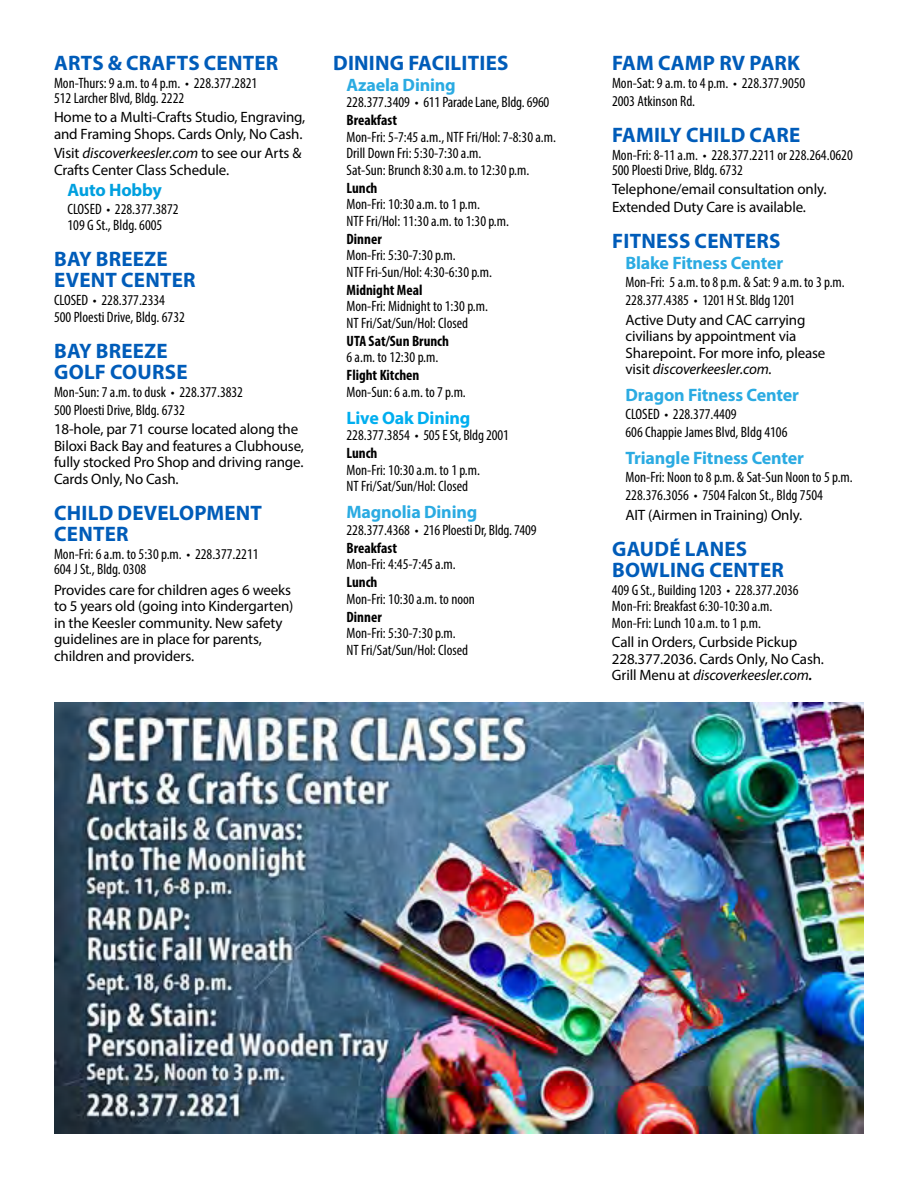
<style>
.page{position:relative;width:918px;height:1188px;background:#fff}
.page>*{position:absolute;margin:0;border:0;box-sizing:border-box;transform-origin:0 0}
.t1{font:700 21px/21px "Myriad Pro";letter-spacing:.01em;color:#005cb9}
.t2{font:700 18px "Myriad Pro";letter-spacing:-.01em;color:#2babe2}
.t3{font:700 18px "Myriad Pro";letter-spacing:-.01em;color:#00aeef}
.t4{font:700 18px "Myriad Pro";letter-spacing:-.015em;color:#00a0df}
.t5{font:condensed 15px/16.5px "Myriad Pro";color:#000}
.t6{font:15px/16.5px "Myriad Pro";letter-spacing:-.01em;color:#000}
.t7{font:700 condensed 15px "Myriad Pro";color:#000}
.s1{font-style:italic}
.s2{font-weight:600;font-style:italic}
</style>
<div class="page">
<img style="left:54px;top:702px;width:810px;height:432px">
<h1 class="t1" style="left:54px;top:51px;width:226px">ARTS &amp; CRAFTS CENTER</h1>
<p class="t5" style="left:54px;top:75px;width:205px;line-height:15px">Mon-Thurs: 9 a.m. to 4 p.m. • 228.377.2821<br>512 Larcher Blvd, Bldg. 2222</p>
<p class="t6" style="left:54px;top:109px;width:253px">Home to a Multi-Crafts Studio, Engraving, and Framing Shops. Cards Only, No Cash.</p>
<p class="t6" style="left:54px;top:145px;width:249px">Visit <span class="s1">discoverkeesler.com</span> to see our Arts &amp;<br>Crafts Center Class Schedule.</p>
<p class="t4" style="left:68px;top:178px;width:96px">Auto Hobby</p>
<p class="t5" style="left:68px;top:200px;width:113px">CLOSED • 228.377.3872<br>109 G St., Bldg. 6005</p>
<h1 class="t1" style="left:54px;top:248px;width:143px">BAY BREEZE<br>EVENT CENTER</h1>
<p class="t5" style="left:54px;top:292px;width:132px">CLOSED • 228.377.2334<br>500 Ploesti Drive, Bldg. 6732</p>
<h1 class="t1" style="left:54px;top:339px;width:135px">BAY BREEZE<br>GOLF COURSE</h1>
<p class="t5" style="left:54px;top:383px;width:191px;line-height:18px">Mon-Sun: 7 a.m. to dusk • 228.377.3832<br>500 Ploesti Drive, Bldg. 6732</p>
<p class="t6" style="left:54px;top:421px;width:251px">18-hole, par 71 course located along the Biloxi Back Bay and features a Clubhouse, fully stocked Pro Shop and driving range.<br>Cards Only, No Cash.</p>
<h1 class="t1" style="left:54px;top:501px;width:209px">CHILD DEVELOPMENT<br>CENTER</h1>
<p class="t5" style="left:54px;top:546px;width:206px;line-height:15px">Mon-Fri: 6 a.m. to 5:30 p.m. • 228.377.2211<br>604 J St., Bldg. 0308</p>
<p class="t6" style="left:54px;top:581px;width:241px">Provides care for children ages 6 weeks to 5 years old (going into Kindergarten) in the Keesler community. New safety guidelines are in place for parents, children and providers.</p>
<h1 class="t1" style="left:333px;top:51px;width:177px">DINING FACILITIES</h1>
<p class="t2" style="left:346px;top:73px;width:111px">Azaela Dining</p>
<p class="t5" style="left:346px;top:94px;width:204px">228.377.3409 • 611 Parade Lane, Bldg. 6960</p>
<p class="t7" style="left:346px;top:111px;width:52px">Breakfast</p>
<p class="t5" style="left:346px;top:128px;width:211px">Mon-Fri: 5-7:45 a.m., NTF Fri/Hol: 7-8:30 a.m.<br>Drill Down Fri: 5:30-7:30 a.m.<br>Sat-Sun: Brunch 8:30 a.m. to 12:30 p.m.</p>
<p class="t7" style="left:346px;top:178px;width:32px">Lunch</p>
<p class="t5" style="left:346px;top:196px;width:164px">Mon-Fri: 10:30 a.m. to 1 p.m.<br>NTF Fri/Hol: 11:30 a.m. to 1:30 p.m.</p>
<p class="t7" style="left:346px;top:229px;width:37px">Dinner</p>
<p class="t5" style="left:346px;top:247px;width:147px">Mon-Fri: 5:30-7:30 p.m.<br>NTF Fri-Sun/Hol: 4:30-6:30 p.m.</p>
<p class="t7" style="left:346px;top:280px;width:77px">Midnight Meal</p>
<p class="t5" style="left:346px;top:298px;width:143px">Mon-Fri: Midnight to 1:30 p.m.<br>NT Fri/Sat/Sun/Hol: Closed</p>
<p class="t7" style="left:346px;top:331px;width:104px">UTA Sat/Sun Brunch</p>
<p class="t5" style="left:346px;top:349px;width:93px">6 a.m. to 12:30 p.m.</p>
<p class="t7" style="left:346px;top:366px;width:74px">Flight Kitchen</p>
<p class="t5" style="left:346px;top:383px;width:121px">Mon-Sun: 6 a.m. to 7 p.m.</p>
<p class="t3" style="left:346px;top:406px;width:125px">Live Oak Dining</p>
<p class="t5" style="left:346px;top:427px;width:164px">228.377.3854 • 505 E St, Bldg 2001</p>
<p class="t7" style="left:346px;top:444px;width:32px">Lunch</p>
<p class="t5" style="left:346px;top:461px;width:135px">Mon-Fri: 10:30 a.m. to 1 p.m.<br>NT Fri/Sat/Sun/Hol: Closed</p>
<p class="t2" style="left:346px;top:500px;width:132px">Magnolia Dining</p>
<p class="t5" style="left:346px;top:521px;width:192px">228.377.4368 • 216 Ploesti Dr, Bldg. 7409</p>
<p class="t7" style="left:346px;top:538px;width:52px">Breakfast</p>
<p class="t5" style="left:346px;top:556px;width:111px">Mon-Fri: 4:45-7:45 a.m.</p>
<p class="t7" style="left:346px;top:573px;width:32px">Lunch</p>
<p class="t5" style="left:346px;top:590px;width:130px">Mon-Fri: 10:30 a.m. to noon</p>
<p class="t7" style="left:346px;top:607px;width:37px">Dinner</p>
<p class="t5" style="left:346px;top:625px;width:123px">Mon-Fri: 5:30-7:30 p.m.<br>NT Fri/Sat/Sun/Hol: Closed</p>
<h1 class="t1" style="left:612px;top:51px;width:190px">FAM CAMP RV PARK</h1>
<p class="t5" style="left:612px;top:74px;width:195px;line-height:18px">Mon-Sat: 9 a.m. to 4 p.m. • 228.377.9050<br>2003 Atkinson Rd.</p>
<h1 class="t1" style="left:612px;top:123px;width:190px">FAMILY CHILD CARE</h1>
<p class="t5" style="left:612px;top:147px;width:242px;line-height:15px">Mon-Fri: 8-11 a.m. • 228.377.2211 or 228.264.0620<br>500 Ploesti Drive, Bldg. 6732</p>
<p class="t6" style="left:612px;top:180px;width:216px;line-height:18px">Telephone/email consultation only.<br>Extended Duty Care is available.</p>
<h1 class="t1" style="left:612px;top:230px;width:170px">FITNESS CENTERS</h1>
<p class="t2" style="left:626px;top:251px;width:159px">Blake Fitness Center</p>
<p class="t5" style="left:626px;top:273px;width:221px;line-height:18px">Mon-Fri: 5 a.m. to 8 p.m. &amp; Sat: 9 a.m. to 3 p.m.<br>228.377.4385 • 1201 H St. Bldg 1201</p>
<p class="t6" style="left:626px;top:311px;width:201px">Active Duty and CAC carrying civilians by appointment via<br>Sharepoint. For more info, please visit <span class="s1">discoverkeesler.com.</span></p>
<p class="t2" style="left:626px;top:383px;width:175px">Dragon Fitness Center</p>
<p class="t5" style="left:626px;top:405px;width:163px;line-height:18px">CLOSED • 228.377.4409<br>606 Chappie James Blvd, Bldg 4106</p>
<p class="t2" style="left:626px;top:446px;width:180px">Triangle Fitness Center</p>
<p class="t5" style="left:625px;top:468px;width:229px;line-height:18px">Mon-Fri: Noon to 8 p.m. &amp; Sat-Sun Noon to 5 p.m.<br>228.376.3056 • 7504 Falcon St., Bldg 7504</p>
<p class="t6" style="left:625px;top:506px;width:178px">AIT (Airmen in Training) Only.</p>
<h1 class="t1" style="left:612px;top:537px;width:173px">GAUDÉ LANES<br>BOWLING CENTER</h1>
<p class="t5" style="left:612px;top:581px;width:188px">409 G St., Building 1203 • 228.377.2036<br>Mon-Fri: Breakfast 6:30-10:30 a.m.<br>Mon-Fri: Lunch 10 a.m. to 1 p.m.</p>
<p class="t6" style="left:612px;top:634px;width:214px">Call in Orders, Curbside Pickup<br>228.377.2036. Cards Only, No Cash.<br>Grill Menu at <span class="s1">discoverkeesler.com</span><span class="s2">.</span></p>
</div>
